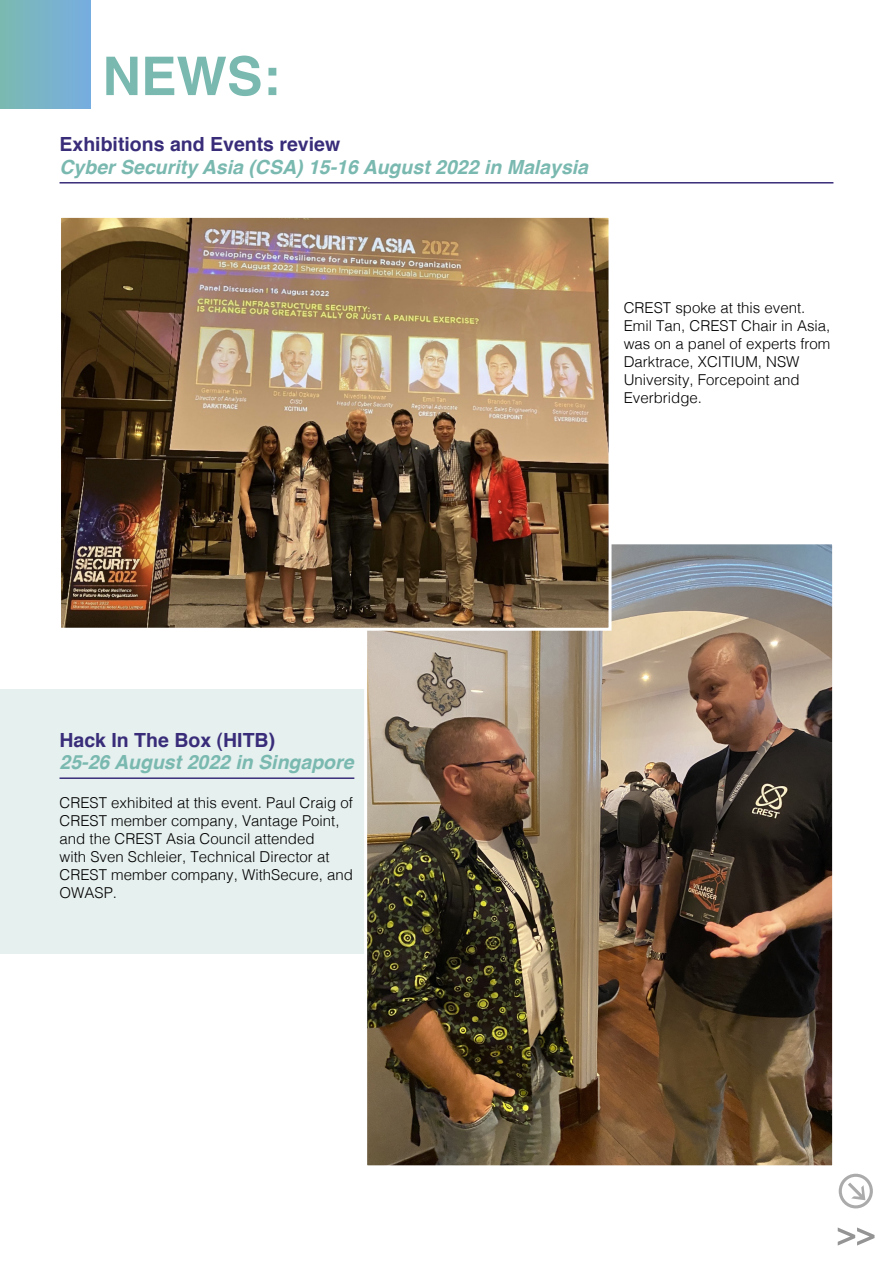
<style>
.page{position:relative;width:893px;height:1263px;background:#fff}
.page>*{position:absolute;margin:0;border:0;box-sizing:border-box;transform-origin:0 0}
.t1{font:700 53.4px "Helvetica";color:#7ab9b0}
.t2{font:italic 700 19.5px/22.4px "Helvetica";color:#7ab9b0}
.Normal_wrd_1{font:300 15px/18px "Helvetica";color:#000}
.s1{font-style:normal;color:#392d7a}
</style>
<div class="page">
<div style="left:0;top:689px;width:791px;height:264px;background:#e6f0ee"></div>
<div style="left:0;top:0;width:90px;height:109px;background:linear-gradient(to right,#7bbab1,#77ade0)"></div>
<div style="left:839px;top:1174px;width:34px;height:34px;border:3px solid #000;border-radius:50%"></div>
<svg style="left:848px;top:1183px;width:17px;height:17px"></svg>
<svg style="left:838px;top:1227px;width:36px;height:18px"></svg>
<hr style="left:60px;top:182px;width:773px;height:2px;background:#392d7a">
<hr style="left:60px;top:777px;width:294px;height:2px;background:#392d7a">
<img style="left:368px;top:545px;width:463px;height:619px">
<div style="left:364px;top:541px;width:471px;height:627px;border:3px solid #fff"></div>
<img style="left:62px;top:219px;width:545px;height:408px">
<div style="left:58px;top:215px;width:553px;height:416px;border:3px solid #fff"></div>
<p class="t1" style="left:102px;top:40px;width:179px">NEWS:</p>
<p class="t2" style="left:60px;top:133px;width:530px"><span class="s1">Exhibitions and Events review<br></span>Cyber Security Asia (CSA) 15-16 August 2022 in Malaysia</p>
<p class="Normal_wrd_1" style="left:624px;top:297px;width:208px">CREST spoke at this event.<br>Emil Tan, CREST Chair in Asia, was on a panel of experts from<br>Darktrace, XCITIUM, NSW<br>University, Forcepoint and<br>Everbridge.</p>
<p class="t2" style="left:60px;top:728px;width:296px"><span class="s1">Hack In The Box (HITB)<br></span>25-26 August 2022 in Singapore</p>
<p class="Normal_wrd_1" style="left:60px;top:793px;width:295px">CREST exhibited at this event. Paul Craig of CREST member company, Vantage Point, and the CREST Asia Council attended<br>with Sven Schleier, Technical Director at CREST member company, WithSecure, and OWASP.</p>
</div>
